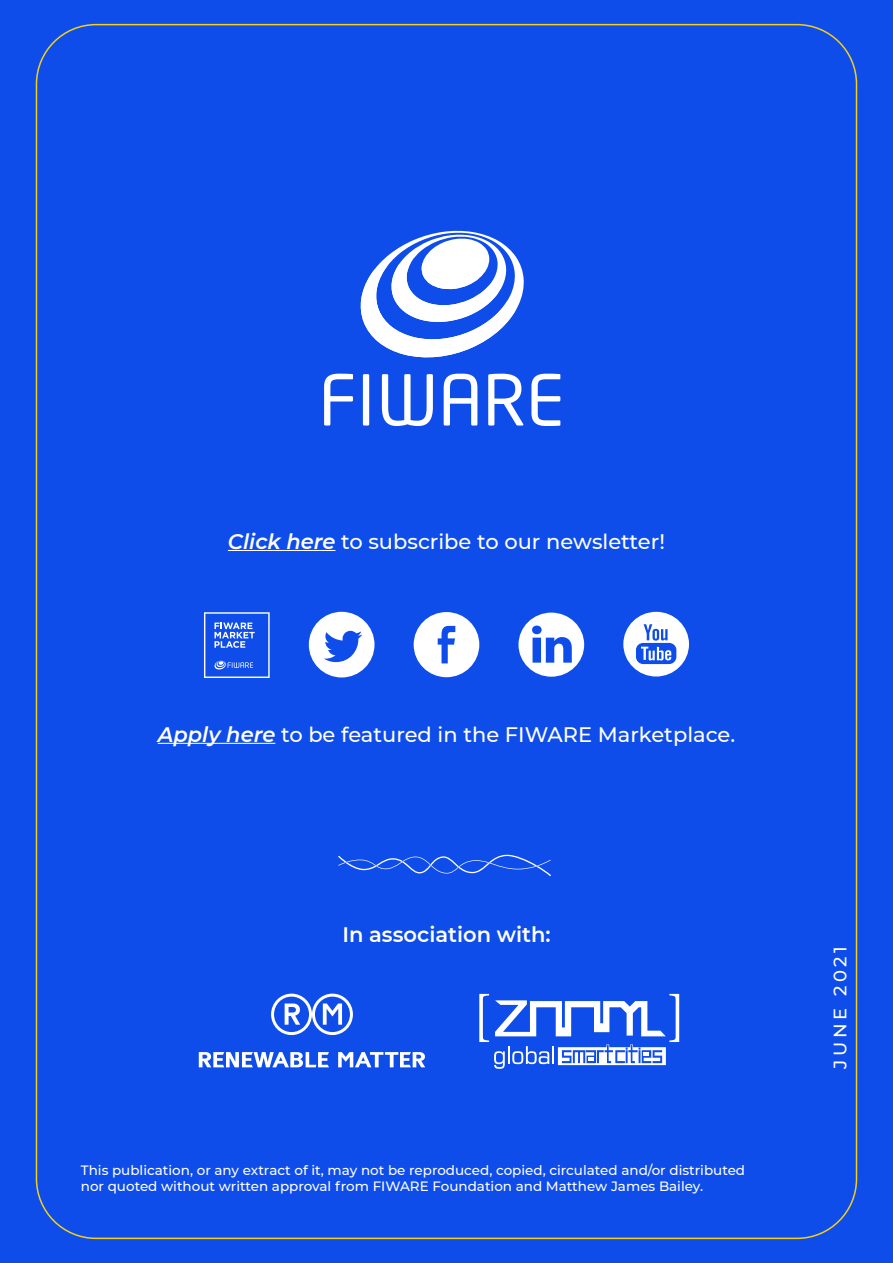
<style>
.page{position:relative;width:893px;height:1263px;background:#0e4dea}
.page>*{position:absolute;margin:0;border:0;box-sizing:border-box;transform-origin:0 0}
.t1{font:500 21px "Montserrat";color:#fff}
.t2{font:600 21px "Montserrat";color:#fff}
.t3{font:500 18px "Montserrat";letter-spacing:.2em;color:#fff}
.t4{font:500 13.5px/16.2px "Montserrat";color:#fff}
.s1{font-weight:600;font-style:italic}
</style>
<div class="page">
<svg style="left:324px;top:374px;width:29px;height:51px"></svg>
<div style="left:363px;top:374px;width:6px;height:51px;background:#fff"></div>
<svg style="left:382px;top:374px;width:51px;height:52px"></svg>
<svg style="left:444px;top:374px;width:33px;height:51px"></svg>
<svg style="left:488px;top:374px;width:35px;height:51px"></svg>
<svg style="left:531px;top:374px;width:29px;height:52px"></svg>
<svg style="left:360px;top:230px;width:164px;height:128px"></svg>
<hr style="left:228px;top:550px;width:107px;height:1px;background:#fff">
<hr style="left:158px;top:743px;width:117px;height:1px;background:#fff">
<svg style="left:309px;top:612px;width:65px;height:65px"></svg>
<svg style="left:414px;top:612px;width:65px;height:65px"></svg>
<svg style="left:518px;top:613px;width:66px;height:64px"></svg>
<svg style="left:623px;top:612px;width:66px;height:64px"></svg>
<svg style="left:204px;top:612px;width:66px;height:66px"></svg>
<svg style="left:271px;top:993px;width:82px;height:42px"></svg>
<svg style="left:199px;top:1052px;width:130px;height:15px"></svg>
<svg style="left:338px;top:1052px;width:87px;height:15px"></svg>
<svg style="left:479px;top:994px;width:200px;height:75px"></svg>
<svg style="left:338px;top:855px;width:213px;height:21px"></svg>
<h1 class="t1" style="left:228px;top:527px;width:439px"><span class="s1">Click here</span> to subscribe to our newsletter!</h1>
<h1 class="t1" style="left:158px;top:720px;width:579px"><span class="s1">Apply here</span> to be featured in the FIWARE Marketplace.</h1>
<h1 class="t2" style="left:342px;top:920px;width:210px">In association with:</h1>
<p class="t4" style="left:81px;top:1161px;width:666px">This publication, or any extract of it, may not be reproduced, copied, circulated and/or distributed nor quoted without written approval from FIWARE Foundation and Matthew James Bailey.</p>
<h2 class="t3" style="left:828px;top:1069px;width:125px;rotate:-90deg">JUNE 2021</h2>
</div>
